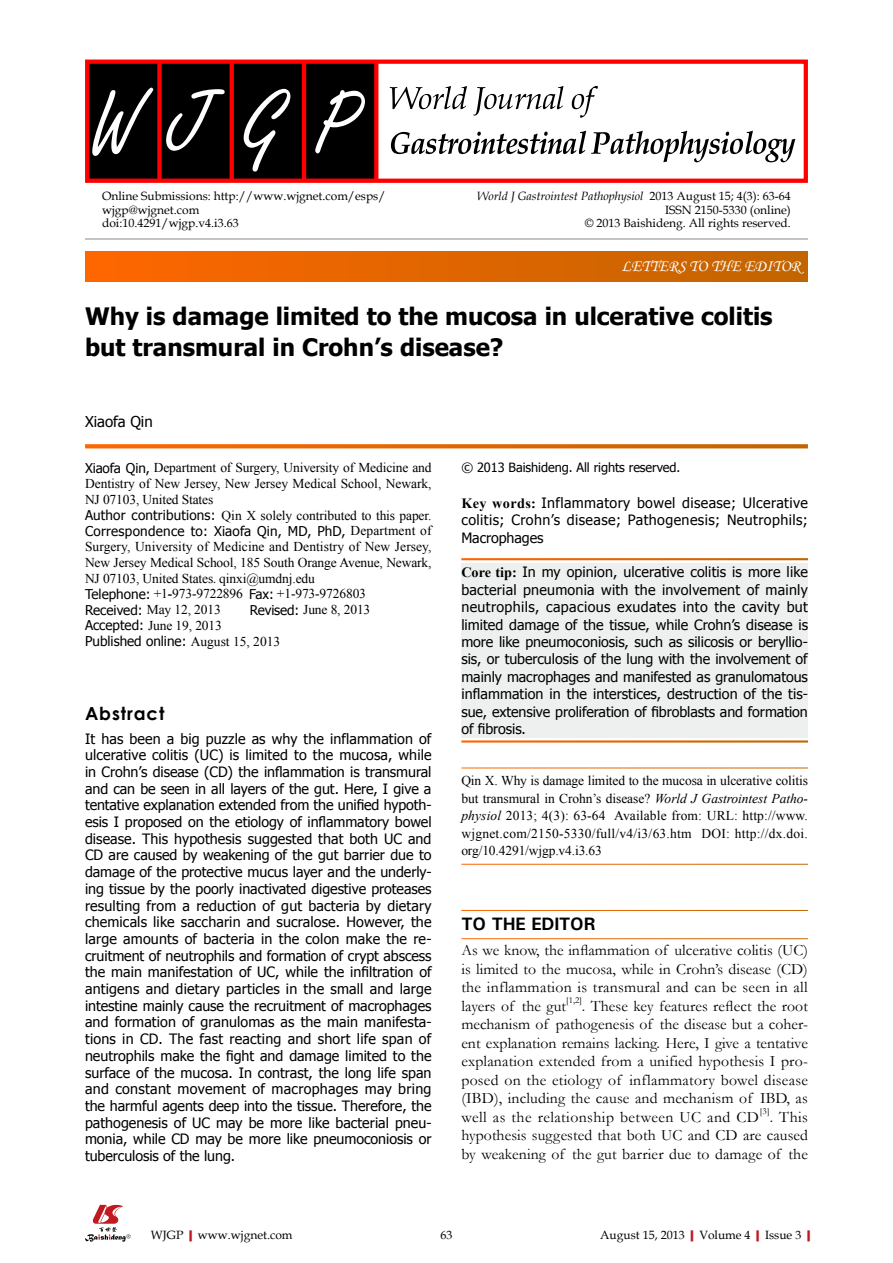
<style>
.page{position:relative;width:893px;height:1263px;background:#fff}
.page>*{position:absolute;margin:0;border:0;box-sizing:border-box;transform-origin:0 0}
.t1{font:700 24px/31.5px "Tahoma";color:#000}
.t2{font:700 18px "Univers";letter-spacing:-.01em;color:#000}
.t3{font:700 18px "Century Gothic";letter-spacing:.05em;color:#000}
.t4{font:16.5px "Monotype Corsiva";color:#fff}
.t5{font:15.75px/18.6px "Garamond";letter-spacing:.01em;color:#000;text-align:justify}
.t6{font:15px "Tahoma";color:#000}
.t7{font:14.25px/16.6px "Tahoma";letter-spacing:-.005em;color:#000;text-align:justify}
.t8{font:13.5px/15.8px "Times New Roman";letter-spacing:-.01em;color:#000;text-align:justify}
.t9{font:13.5px/16.2px "Tahoma";color:#000}
.t10{font:12.75px "Tahoma";letter-spacing:-.005em;color:#000}
.t11{font:12px/13.5px "Book Antiqua";color:#000}
.t12{font:9.15px "Garamond";color:#000}
.s1{font-style:italic}
.s2{font-family:"Tahoma"}
.s3{font-family:"Koz Min Pro"}
.s4{font-weight:700}
.s5{font-family:"Times New Roman"}
.s6{font-family:"Times New Roman";font-weight:700}
.s7{font-weight:700;color:#c01920}
</style>
<div class="page">
<div style="left:461px;top:563px;width:347px;height:175px;background:#eeefef"></div>
<div style="left:85px;top:252px;width:723px;height:29px;background:linear-gradient(to right,#f60,#c16500)"></div>
<hr style="left:85px;top:239px;width:723px;height:1px;background:#898989">
<svg style="left:85px;top:444px;width:723px;height:4px;background:#e16d0d"></svg>
<div style="left:87px;top:61px;width:289px;height:121px;background:#000"></div>
<div style="left:157px;top:61px;width:5px;height:121px;background:#f00"></div>
<svg style="left:230px;top:65px;width:4px;height:113px"></svg>
<hr style="left:302px;top:61px;width:4px;height:121px;background:#f00">
<svg style="left:374px;top:65px;width:4px;height:113px"></svg>
<div style="left:85px;top:60px;width:723px;height:123px;border:4px solid #f00"></div>
<svg style="left:315px;top:90px;width:50px;height:63px"></svg>
<svg style="left:244px;top:89px;width:46px;height:83px"></svg>
<svg style="left:166px;top:89px;width:59px;height:62px"></svg>
<svg style="left:92px;top:88px;width:61px;height:68px"></svg>
<svg style="left:390px;top:86px;width:208px;height:32px"></svg>
<svg style="left:391px;top:131px;width:404px;height:31px"></svg>
<svg style="left:85px;top:1205px;width:46px;height:37px"></svg>
<p class="t11" style="left:102px;top:189px;width:285px">Online Submissions: http://www.wjgnet.com/esps/ wjgp@wjgnet.com<br>doi:10.4291/wjgp.v4.i3.63</p>
<p class="t11" style="left:477px;top:189px;width:315px;text-align:right"><span class="s1">World J Gastrointest Pathophysiol</span> 2013 August 15; 4(3): 63-64<br>ISSN 2150-5330 (online)<br>© 2013 Baishideng. All rights reserved.</p>
<p class="t4" style="left:622px;top:256px;width:180px">LETTERS TO THE EDITOR</p>
<p class="t1" style="left:85px;top:298px;width:689px">Why is damage limited to the mucosa in ulcerative colitis but transmural in Crohn’s disease?</p>
<p class="t6" style="left:85px;top:412px;width:69px">Xiaofa Qin</p>
<p class="t8" style="left:85px;top:460px;width:348px;text-align:left"><span class="s2">Xiaofa Qin,</span> Department of Surgery, University of Medicine and Dentistry of New Jersey, New Jersey Medical School, Newark, NJ 07103, United States<br><span class="s2">Author contributions:</span> Qin X solely contributed to this paper.<br><span class="s2">Correspondence to: Xiaofa Qin, MD, PhD,</span> Department of Surgery, University of Medicine and Dentistry of New Jersey, New Jersey Medical School, 185 South Orange Avenue, Newark, NJ 07103, United States<span class="s3">.</span> qinxi@umdnj.edu<br><span class="s2">Telephone:</span> +1<span class="s4">-</span>973-9722896 <span class="s2">Fax:</span> +1-973-9726803<br><span class="s2">Received:</span> May 12, 2013</p>
<p class="t8" style="left:250px;top:602px;width:122px"><span class="s2">Revised:</span> June 8, 2013</p>
<p class="t9" style="left:85px;top:616px;width:197px">Accepted: <span class="s5">June 19, 2013<br></span>Published online: <span class="s5">August 15, 2013</span></p>
<p class="t3" style="left:85px;top:699px;width:81px">Abstract</p>
<p class="t7" style="left:85px;top:729px;width:348px">It has been a big puzzle as why the inflammation of ulcerative colitis (UC) is limited to the mucosa, while in Crohn’s disease (CD) the inflammation is transmural and can be seen in all layers of the gut. Here, I give a tentative explanation extended from the unified hypoth&shy;esis I proposed on the etiology of inflammatory bowel disease. This hypothesis suggested that both UC and CD are caused by weakening of the gut barrier due to damage of the protective mucus layer and the underly&shy;ing tissue by the poorly inactivated digestive proteases resulting from a reduction of gut bacteria by dietary chemicals like saccharin and sucralose. However, the large amounts of bacteria in the colon make the re&shy;cruitment of neutrophils and formation of crypt abscess the main manifestation of UC, while the infiltration of antigens and dietary particles in the small and large intestine mainly cause the recruitment of macrophages and formation of granulomas as the main manifesta&shy;tions in CD. The fast reacting and short life span of neutrophils make the fight and damage limited to the surface of the mucosa. In contrast, the long life span and constant movement of macrophages may bring the harmful agents deep into the tissue. Therefore, the pathogenesis of UC may be more like bacterial pneu&shy;monia, while CD may be more like pneumoconiosis or tuberculosis of the lung.</p>
<p class="t10" style="left:461px;top:459px;width:221px">© 2013 Baishideng. All rights reserved.</p>
<p class="t7" style="left:461px;top:493px;width:348px;line-height:17.4px"><span class="s6">Key words:</span> Inflammatory bowel disease; Ulcerative colitis; Crohn’s disease; Pathogenesis; Neutrophils; Macrophages</p>
<p class="t7" style="left:461px;top:563px;width:348px;line-height:17.4px"><span class="s6">Core tip:</span> In my opinion, ulcerative colitis is more like bacterial pneumonia with the involvement of mainly neutrophils, capacious exudates into the cavity but limited damage of the tissue, while Crohn’s disease is more like pneumoconiosis, such as silicosis or beryllio&shy;sis, or tuberculosis of the lung with the involvement of mainly macrophages and manifested as granulomatous inflammation in the interstices, destruction of the tis&shy;sue, extensive proliferation of fibroblasts and formation of fibrosis.</p>
<p class="t8" style="left:461px;top:771px;width:348px;line-height:17.5px">Qin X. Why is damage limited to the mucosa in ulcerative colitis but transmural in Crohn’s disease? <span class="s1">World J Gastrointest Patho&shy;physiol</span> 2013; 4(3): 63-64 Available from: URL: http://www. wjgnet.com/2150-5330/full/v4/i3/63.htm DOI: http://dx.doi. org/10.4291/wjgp.v4.i3.63</p>
<p class="t2" style="left:461px;top:913px;width:135px">TO THE EDITOR</p>
<p class="t5" style="left:461px;top:940px;width:348px">As we know, the inflammation of ulcerative colitis (UC) is limited to the mucosa, while in Crohn’s disease (CD) the inflammation is transmural and can be seen in all layers of the gut</p>
<p class="t12" style="left:566px;top:994px;width:17px">[1,2]</p>
<p class="t5" style="left:461px;top:996px;width:348px;text-indent:121px">. These key features reflect the root mechanism of pathogenesis of the disease but a coher&shy;ent explanation remains lacking. Here, I give a tentative explanation extended from a unified hypothesis I pro&shy;posed on the etiology of inflammatory bowel disease (IBD), including the cause and mechanism of IBD, as well as the relationship between UC and CD</p>
<p class="t12" style="left:760px;top:1105px;width:11px">[3]</p>
<p class="t5" style="left:461px;top:1107px;width:348px;text-indent:308px">. This hypothesis suggested that both UC and CD are caused by weakening of the gut barrier due to damage of the</p>
<p class="t11" style="left:151px;top:1227px;width:143px">WJGP<span class="s7">|</span>www.wjgnet.com</p>
<p class="t11" style="left:440px;top:1227px;width:13px">63</p>
<p class="t11" style="left:600px;top:1227px;width:217px">August 15, 2013<span class="s7">|</span>Volume 4<span class="s7">|</span>Issue 3<span class="s7">|</span></p>
</div>
